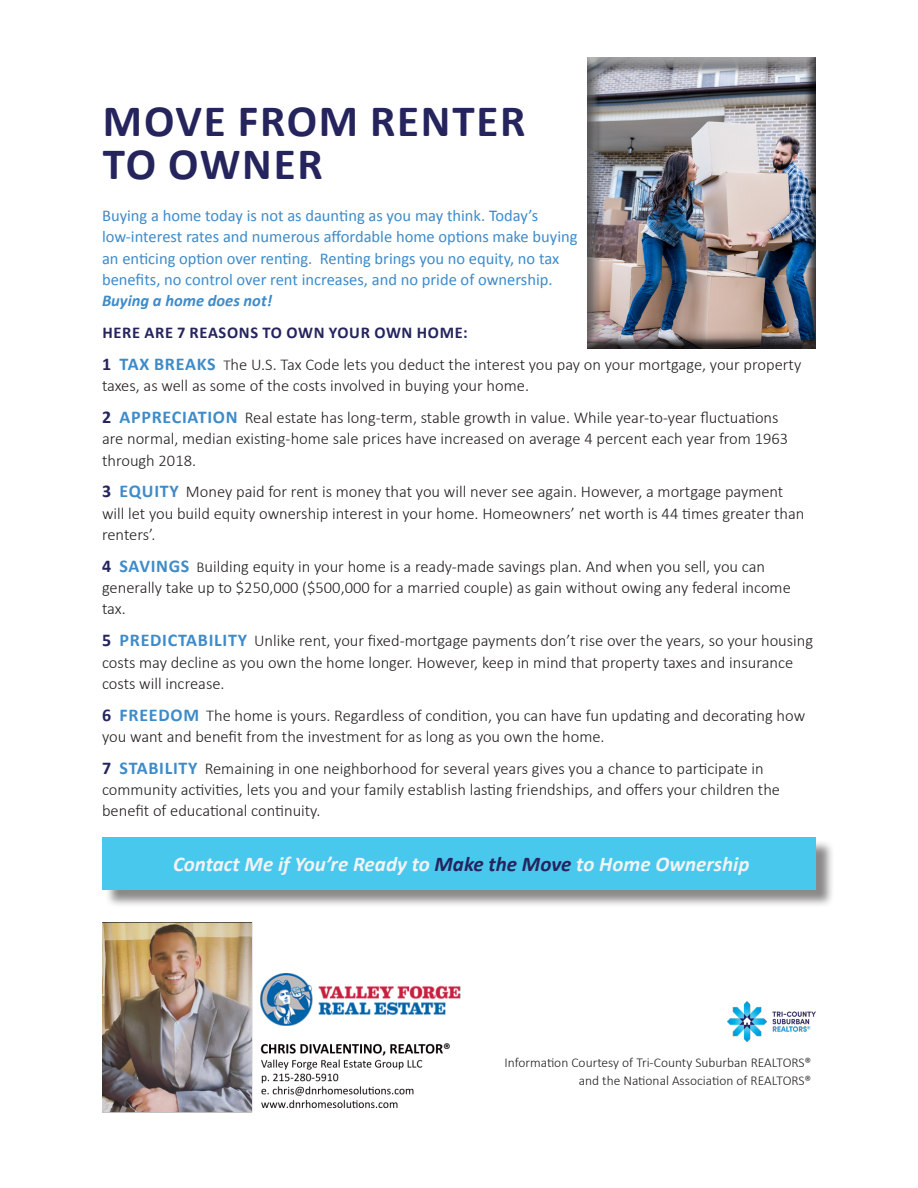
<style>
.page{position:relative;width:918px;height:1188px;background:#fff}
.page>*{position:absolute;margin:0;border:0;box-sizing:border-box;transform-origin:0 0}
.Section_Title_-_Left{font:700 45px/42.5px "Calibri";letter-spacing:.04em;color:#25245d}
.Body_Text_Defaults{font:italic 700 21px "Calibri";color:#f2f3f4}
.Body_Text_-_Left{font:300 16.5px/21.3px "Calibri";color:#231f20}
.Section_Subtitle_-_L{font:16.5px/21.3px "Calibri";color:#3e8bc9}
.Section_Subtitle_-_L-2{font:700 16.5px "Calibri";letter-spacing:.04em;color:#25245d}
.Master_Page_Numbers{font:300 13.5px "Calibri";color:#231f20}
.s1{font-weight:700;font-style:italic}
.s2{font-weight:700;font-size:18px;color:#25245d}
.s3{font-weight:700;font-size:18px;color:#3e8bc9}
.s4{font-size:15px}
.s5{color:#25245d}
</style>
<div class="page">
<img style="left:102px;top:923px;width:359px;height:190px">
<div style="left:104px;top:839px;width:731px;height:69px;background:#231f20;opacity:.53"></div>
<div style="left:102px;top:837px;width:714px;height:52px;background:#49c8ee"></div>
<img style="left:727px;top:1001px;width:89px;height:40px">
<div style="left:586px;top:55px;width:241px;height:294px;background:#231f20;opacity:.75"></div>
<p class="Section_Title_-_Left" style="left:103px;top:98px;width:424px">MOVE FROM RENTER<br>TO OWNER</p>
<p class="Section_Subtitle_-_L" style="left:102px;top:204px;width:477px">Buying a home today is not as daunting as you may think. Today’s low-interest rates and numerous affordable home options make buying an enticing option over renting. Renting brings you no equity, no tax benefits, no control over rent increases, and no pride of ownership.<br><span class="s1">Buying a home does not!</span></p>
<p class="Section_Subtitle_-_L-2" style="left:102px;top:321px;width:367px">HERE ARE 7 REASONS TO OWN YOUR OWN HOME:</p>
<p class="Body_Text_-_Left" style="left:102px;top:354px;width:701px"><span class="s2">1</span> <span class="s3">TAX BREAKS</span> <span class="s4">T</span>he U.S. Tax Code lets you deduct the interest you pay on your mortgage, your property taxes, as well as some of the costs involved in buying your home.</p>
<p class="Body_Text_-_Left" style="left:102px;top:407px;width:688px"><span class="s2">2</span> <span class="s3">APPRECIATION</span> Real estate has long-term, stable growth in value. While year-to-year fluctuations are normal, median existing-home sale prices have increased on average 4 percent each year from 1963 through 2018.</p>
<p class="Body_Text_-_Left" style="left:102px;top:481px;width:704px"><span class="s2">3</span> <span class="s3">EQUITY</span> Money paid for rent is money that you will never see again. However, a mortgage payment will let you build equity ownership interest in your home. Homeowners’ net worth is 44 times greater than renters’.</p>
<p class="Body_Text_-_Left" style="left:102px;top:556px;width:690px"><span class="s2">4</span> <span class="s3">SAVINGS</span> <span class="s4">B</span>uilding equity in your home is a ready-made savings plan. And when you sell, you can generally take up to $250,000 ($500,000 for a married couple) as gain without owing any federal income tax.</p>
<p class="Body_Text_-_Left" style="left:102px;top:630px;width:713px"><span class="s2">5</span> <span class="s3">PREDICTABILITY</span> Unlike rent, your fixed-mortgage payments don’t rise over the years, so your housing costs may decline as you own the home longer. However, keep in mind that property taxes and insurance costs will increase.</p>
<p class="Body_Text_-_Left" style="left:102px;top:704px;width:705px"><span class="s2">6</span> <span class="s3">FREEDOM</span> The home is yours. Regardless of condition, you can have fun updating and decorating how you want and benefit from the investment for as long as you own the home.</p>
<p class="Body_Text_-_Left" style="left:102px;top:758px;width:680px"><span class="s2">7</span> <span class="s3">STABILITY</span> Remaining in one neighborhood for several years gives you a chance to participate in community activities, lets you and your family establish lasting friendships, and offers your children the benefit of educational continuity.</p>
<p class="Body_Text_Defaults" style="left:173px;top:851px;width:578px">Contact Me if You’re Ready to <span class="s5">Make the Move</span> to Home Ownership</p>
<p class="Master_Page_Numbers" style="left:504px;top:1054px;width:309px">Information Courtesy of Tri-County Suburban REALTORS®</p>
<p class="Master_Page_Numbers" style="left:579px;top:1072px;width:234px">and the National Association of REALTORS®</p>
</div>
